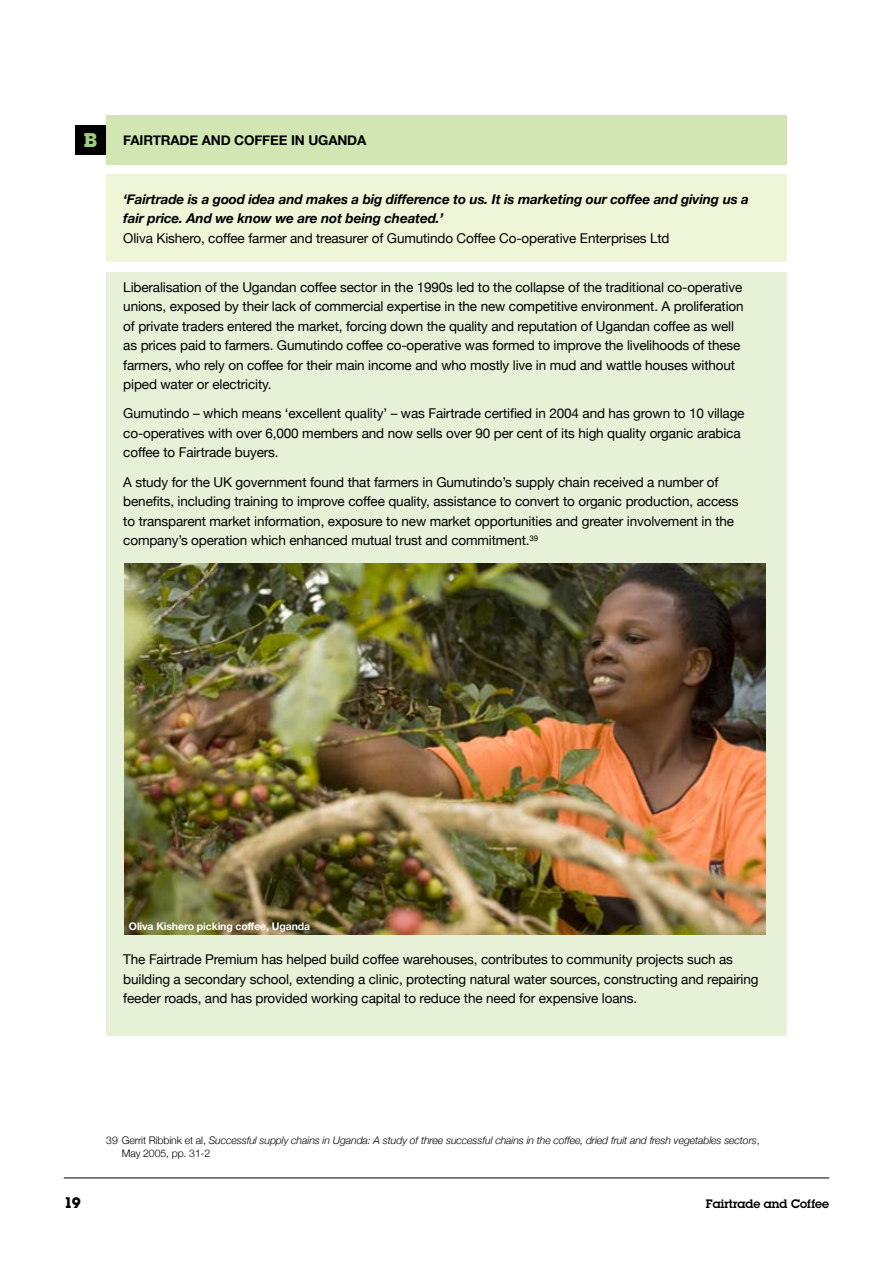
<style>
.page{position:relative;width:893px;height:1263px;background:#fff}
.page>*{position:absolute;margin:0;border:0;box-sizing:border-box;transform-origin:0 0}
.t1{font:20.85px "Fairtrade 1";color:#9ccf7e}
.t2{font:700 15px "Lubalin Graph Std";color:#000}
.t3{font:13.5px/19.5px "Helvetica Neue";letter-spacing:-.01em;color:#000}
.t4{font:italic 700 13.5px/19.5px "Helvetica Neue";letter-spacing:-.01em;color:#000}
.t5{font:700 13.5px "Helvetica Neue";letter-spacing:-.01em;color:#000}
.t6{font:600 12px "Lubalin Graph Std";color:#000}
.t7{font:italic 300 10.5px/12.6px "Helvetica Neue";letter-spacing:-.01em;color:#000}
.t8{font:700 10.5px "Helvetica Neue";letter-spacing:-.01em;color:#fff}
.s1{font-style:normal}
</style>
<div class="page">
<div style="left:106px;top:272px;width:681px;height:763px;background:#e6f1d7"></div>
<img style="left:125px;top:563px;width:640px;height:371px">
<div style="left:106px;top:174px;width:681px;height:88px;background:#eff5d7"></div>
<div style="left:76px;top:126px;width:45px;height:29px;background:#000"></div>
<div style="left:106px;top:115px;width:681px;height:50px;background:#d1e6b2"></div>
<hr style="left:64px;top:1177px;width:765px;height:1px;background:#000">
<h1 class="t1" style="left:84px;top:128px;width:15px">B</h1>
<p class="t5" style="left:123px;top:132px;width:17px">Fairtra</p>
<p class="t5" style="left:180px;top:132px;width:84px">de and coffee</p>
<p class="t5" style="left:291px;top:132px;width:28px">in Ugan</p>
<p class="t5" style="left:347px;top:132px;width:19px">da</p>
<p class="t4" style="left:123px;top:189px;width:627px">‘Fairtrade is a good idea and makes a big difference to us. It is marketing our coffee and giving us a fair price. And we know we are not being cheated.’</p>
<p class="t3" style="left:123px;top:228px;width:548px">Oliva Kishero, coffee farmer and treasurer of Gumutindo Coffee Co-operative Enterprises Ltd</p>
<p class="t3" style="left:123px;top:277px;width:622px">Liberalisation of the Ugandan coffee sector in the 1990s led to the collapse of the traditional co-operative unions, exposed by their lack of commercial expertise in the new competitive environment. A proliferation of private traders entered the market, forcing down the quality and reputation of Ugandan coffee as well as prices paid to farmers. Gumutindo coffee co-operative was formed to improve the livelihoods of these farmers, who rely on coffee for their main income and who mostly live in mud and wattle houses without piped water or electricity.</p>
<p class="t3" style="left:123px;top:404px;width:623px">Gumutindo – which means ‘excellent quality’ – was Fairtrade certified in 2004 and has grown to 10 village co-operatives with over 6,000 members and now sells over 90 per cent of its high quality organic arabica coffee to Fairtrade buyers.</p>
<p class="t3" style="left:123px;top:472px;width:617px">A study for the UK government found that farmers in Gumutindo’s supply chain received a number of benefits, including training to improve coffee quality, assistance to convert to organic production, access to transparent market information, exposure to new market opportunities and greater involvement in the company’s operation which enhanced mutual trust and commitment.<sup>39</sup></p>
<p class="t8" style="left:129px;top:919px;width:183px">Oliva Kishero picking coffee, Uganda</p>
<p class="t3" style="left:123px;top:950px;width:637px">The Fairtrade Premium has helped build coffee warehouses, contributes to community projects such as building a secondary school, extending a clinic, protecting natural water sources, constructing and repairing feeder roads, and has provided working capital to reduce the need for expensive loans.</p>
<p class="t7" style="left:122px;top:1134px;width:640px;text-indent:-15px"><span class="s1">39 Gerrit Ribbink et al,</span> Successful supply chains in Uganda: A study of three successful chains in the coffee, dried fruit and fresh vegetables sectors<span class="s1">,<br>May 2005, pp. 31-2</span></p>
<p class="t2" style="left:64px;top:1193px;width:19px">19</p>
<p class="t6" style="left:706px;top:1196px;width:125px">Fairtrade and Coffee</p>
</div>
